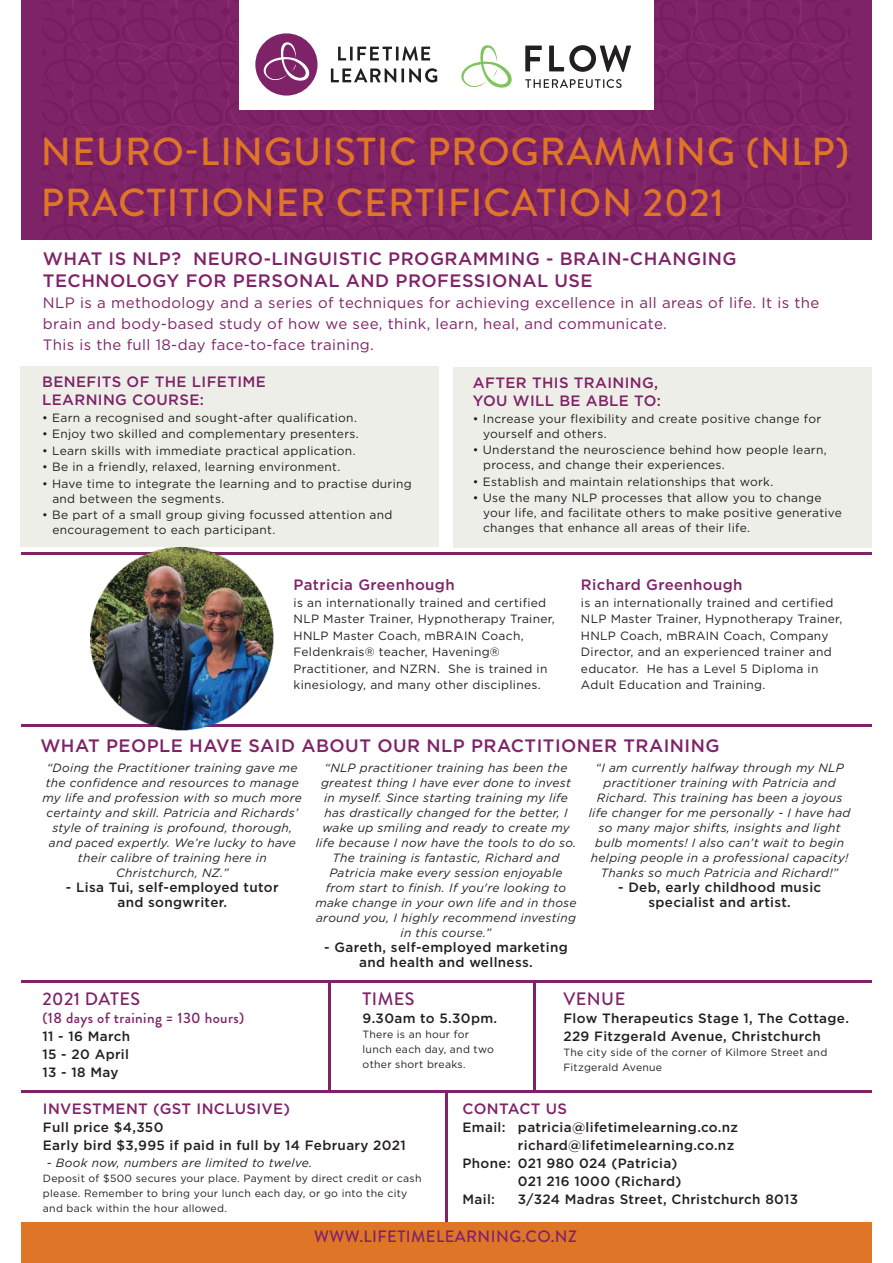
<style>
.page{position:relative;width:893px;height:1263px;background:#fff}
.page>*{position:absolute;margin:0;border:0;box-sizing:border-box;transform-origin:0 0}
.t1{font:500 39px/50.2px "Brandon Grotesque";letter-spacing:.025em;color:#df7527}
.t2{font:500 18px/22.5px "Gotham";letter-spacing:.025em;color:#7f2368}
.t3{font:500 18px "Brandon Grotesque";letter-spacing:.025em;color:#7f2368}
.t4{font:500 16.5px "Brandon Grotesque";letter-spacing:.025em;color:#7f2368}
.t5{font:15px/21px "Gotham";letter-spacing:.025em;color:#7f2368}
.t6{font:500 15px/18px "Gotham";letter-spacing:.025em;color:#7f2368}
.t7{font:500 15px "Brandon Grotesque";letter-spacing:.025em;color:#7f2368}
.t8{font:500 13.5px/18px "Gotham";letter-spacing:.025em;color:#231f20;text-align:center}
.t9{font:12px/16.5px "Gotham";letter-spacing:.025em;color:#231f20}
.t10{font:italic 12px/15px "Gotham";letter-spacing:.025em;color:#231f20;text-align:center}
.t11{font:10.5px/15px "Gotham";letter-spacing:.025em;color:#231f20}
</style>
<div class="page">
<hr style="left:445px;top:1091px;width:2px;height:132px;background:#7f2368">
<div style="left:21px;top:0;width:850px;height:239px;background:#7f2368"></div>
<div style="left:21px;top:366px;width:418px;height:181px;background:#eeeee8"></div>
<div style="left:453px;top:367px;width:419px;height:181px;background:#eeeee8"></div>
<hr style="left:22px;top:981px;width:849px;height:2px;background:#7f2368">
<hr style="left:22px;top:724px;width:849px;height:2px;background:#7f2368">
<hr style="left:22px;top:552px;width:849px;height:2px;background:#7f2368">
<hr style="left:22px;top:1090px;width:849px;height:2px;background:#7f2368">
<hr style="left:328px;top:982px;width:2px;height:109px;background:#7f2368">
<hr style="left:533px;top:982px;width:2px;height:109px;background:#7f2368">
<div style="left:21px;top:1223px;width:850px;height:40px;background:#df7527"></div>
<svg style="left:72px;top:0;width:779px;height:238px"></svg>
<img style="left:90px;top:548px;width:184px;height:183px">
<h1 class="t1" style="left:41px;top:128px;width:810px">NEURO-LINGUISTIC PROGRAMMING (NLP)<br>PRACTITIONER CERTIFICATION 2021</h1>
<h2 class="t2" style="left:43px;top:247px;width:695px">WHAT IS NLP? NEURO-LINGUISTIC PROGRAMMING - BRAIN-CHANGING<br>TECHNOLOGY FOR PERSONAL AND PROFESSIONAL USE</h2>
<p class="t5" style="left:43px;top:292px;width:778px">NLP is a methodology and a series of techniques for achieving excellence in all areas of life. It is the brain and body-based study of how we see, think, learn, heal, and communicate.<br>This is the full 18-day face-to-face training.</p>
<p class="t6" style="left:42px;top:373px;width:225px">BENEFITS OF THE LIFETIME<br>LEARNING COURSE:</p>
<p class="t9" style="left:42px;top:409px;width:316px">• Earn a recognised and sought-after qualification.</p>
<p class="t9" style="left:42px;top:426px;width:318px">• Enjoy two skilled and complementary presenters.</p>
<p class="t9" style="left:42px;top:442px;width:315px">• Learn skills with immediate practical application.</p>
<p class="t9" style="left:42px;top:459px;width:300px">• Be in a friendly, relaxed, learning environment.</p>
<p class="t9" style="left:52px;top:476px;width:361px;line-height:15px;text-indent:-10px">• Have time to integrate the learning and to practise during and between the segments.</p>
<p class="t9" style="left:52px;top:507px;width:342px;line-height:15px;text-indent:-10px">• Be part of a small group giving focussed attention and encouragement to each participant.</p>
<p class="t6" style="left:473px;top:374px;width:190px">AFTER THIS TRAINING,<br>YOU WILL BE ABLE TO:</p>
<p class="t9" style="left:483px;top:411px;width:340px;line-height:15px;text-indent:-10px">• Increase your flexibility and create positive change for yourself and others.</p>
<p class="t9" style="left:483px;top:442px;width:345px;line-height:15px;text-indent:-10px">• Understand the neuroscience behind how people learn, process, and change their experiences.</p>
<p class="t9" style="left:473px;top:473px;width:302px">• Establish and maintain relationships that work.</p>
<p class="t9" style="left:483px;top:490px;width:360px;line-height:15px;text-indent:-10px">• Use the many NLP processes that allow you to change your life, and facilitate others to make positive generative changes that enhance all areas of their life.</p>
<p class="t6" style="left:294px;top:575px;width:163px">Patricia Greenhough</p>
<p class="t9" style="left:294px;top:594px;width:263px">is an internationally trained and certified NLP Master Trainer, Hypnotherapy Trainer, HNLP Master Coach, mBRAIN Coach, Feldenkrais® teacher, Havening® Practitioner, and NZRN. She is trained in kinesiology, and many other disciplines.</p>
<p class="t6" style="left:581px;top:575px;width:163px">Richard Greenhough</p>
<p class="t9" style="left:581px;top:594px;width:263px">is an internationally trained and certified NLP Master Trainer, Hypnotherapy Trainer, HNLP Coach, mBRAIN Coach, Company Director, and an experienced trainer and educator. He has a Level 5 Diploma in Adult Education and Training.</p>
<h2 class="t2" style="left:40px;top:733px;width:681px">WHAT PEOPLE HAVE SAID ABOUT OUR NLP PRACTITIONER TRAINING</h2>
<p class="t10" style="left:43px;top:760px;width:261px">“Doing the Practitioner training gave me the confidence and resources to manage my life and profession with so much more certainty and skill. Patricia and Richards’ style of training is profound, thorough, and paced expertly. We’re lucky to have their calibre of training here in Christchurch, NZ.”</p>
<p class="t8" style="left:66px;top:879px;width:214px;line-height:15px">- Lisa Tui, self-employed tutor and songwriter.</p>
<h2 class="t3" style="left:43px;top:987px;width:99px">2021 DATES</h2>
<p class="t7" style="left:43px;top:1008px;width:203px">(18 days of training = 130 hours)</p>
<p class="t8" style="left:43px;top:1027px;width:89px;text-align:justify">11 - 16 March 15 - 20 April 13 - 18 May</p>
<p class="t10" style="left:315px;top:760px;width:263px">“NLP practitioner training has been the greatest thing I have ever done to invest in myself. Since starting training my life has drastically changed for the better, I wake up smiling and ready to create my life because I now have the tools to do so.<br>The training is fantastic, Richard and Patricia make every session enjoyable from start to finish. If you're looking to make change in your own life and in those around you, I highly recommend investing in this course.”</p>
<p class="t8" style="left:324px;top:939px;width:245px;line-height:15px">- Gareth, self-employed marketing and health and wellness.</p>
<p class="t10" style="left:589px;top:760px;width:263px">“I am currently halfway through my NLP practitioner training with Patricia and Richard. This training has been a joyous life changer for me personally - I have had so many major shifts, insights and light bulb moments! I also can’t wait to begin helping people in a professional capacity!<br>Thanks so much Patricia and Richard!”</p>
<p class="t8" style="left:618px;top:879px;width:205px;line-height:15px">- Deb, early childhood music specialist and artist.</p>
<h2 class="t3" style="left:363px;top:987px;width:53px">TIMES</h2>
<p class="t8" style="left:363px;top:1009px;width:136px">9.30am to 5.30pm.</p>
<p class="t11" style="left:363px;top:1027px;width:133px">There is an hour for lunch each day, and two other short breaks.</p>
<h2 class="t3" style="left:563px;top:987px;width:63px">VENUE</h2>
<p class="t8" style="left:563px;top:1009px;width:287px;text-align:left">Flow Therapeutics Stage 1, The Cottage.<br>229 Fitzgerald Avenue, Christchurch</p>
<p class="t11" style="left:563px;top:1045px;width:265px">The city side of the corner of Kilmore Street and<br>Fitzgerald Avenue</p>
<p class="t6" style="left:43px;top:1099px;width:249px">INVESTMENT (GST INCLUSIVE)</p>
<p class="t8" style="left:43px;top:1118px;width:364px;text-align:left">Full price $4,350<br>Early bird $3,995 if paid in full by 14 February 2021</p>
<p class="t10" style="left:47px;top:1155px;width:267px">- Book now, numbers are limited to twelve.</p>
<p class="t11" style="left:43px;top:1170px;width:380px">Deposit of $500 secures your place. Payment by direct credit or cash please. Remember to bring your lunch each day, or go into the city and back within the hour allowed.</p>
<p class="t6" style="left:463px;top:1099px;width:106px">CONTACT US</p>
<p class="t8" style="left:463px;top:1118px;width:277px">Email: patricia@lifetimelearning.co.nz</p>
<p class="t8" style="left:518px;top:1136px;width:218px">richard@lifetimelearning.co.nz</p>
<p class="t8" style="left:463px;top:1154px;width:216px">Phone: 021 980 024 (Patricia)</p>
<p class="t8" style="left:518px;top:1172px;width:165px">021 216 1000 (Richard)</p>
<p class="t8" style="left:463px;top:1190px;width:34px">Mail:</p>
<p class="t8" style="left:518px;top:1190px;width:282px">3/324 Madras Street, Christchurch 8013</p>
<h3 class="t4" style="left:314px;top:1225px;width:264px">WWW.LIFETIMELEARNING.CO.NZ</h3>
</div>
